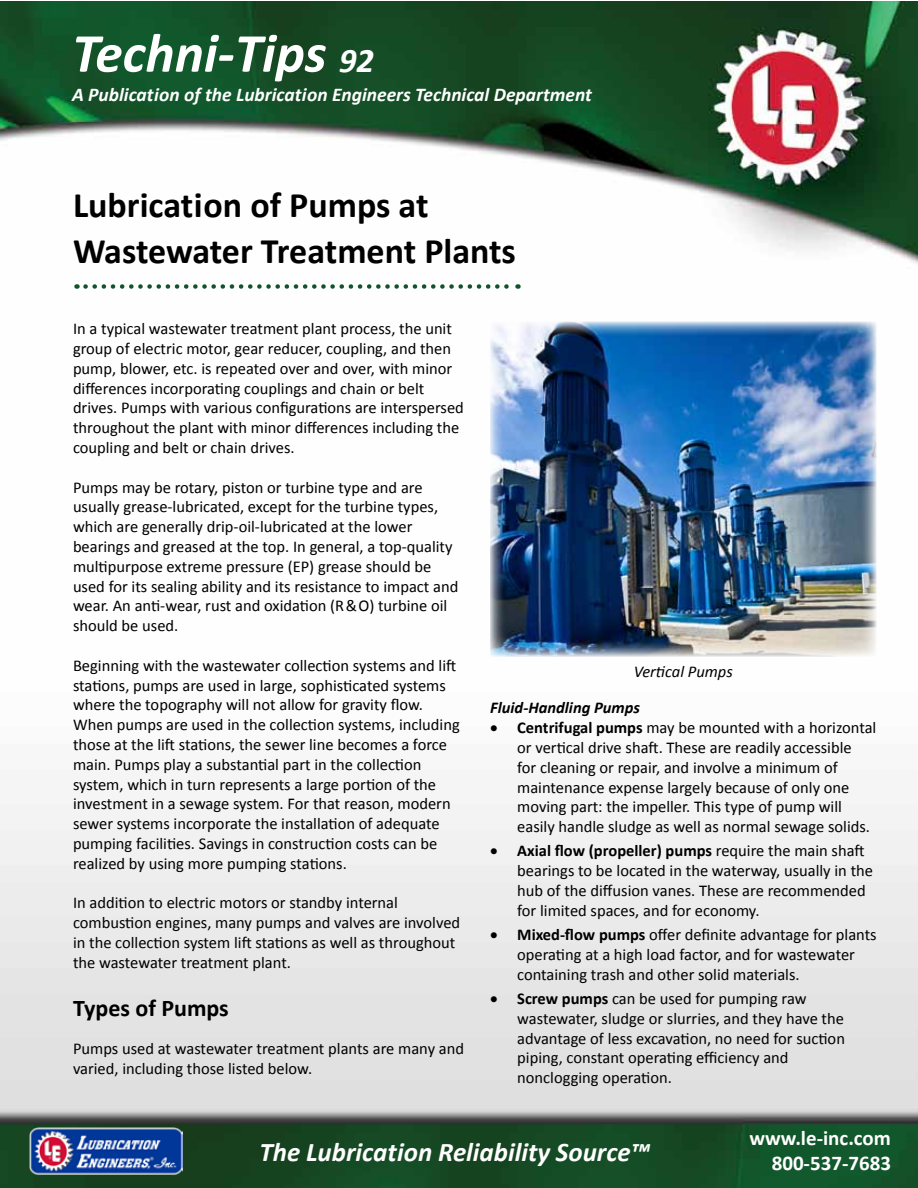
<style>
.page{position:relative;width:918px;height:1188px;background:#fff}
.page>*{position:absolute;margin:0;border:0;box-sizing:border-box;transform-origin:0 0}
.t1{font:italic 700 55.5px "Calibri";color:#fff}
.t2{font:700 36px/46.2px "Calibri";color:#000}
.t3{font:italic 700 27px "Calibri";color:#fff}
.t4{font:700 24px "Calibri";color:#000}
.t5{font:700 21px/25.2px "Calibri";color:#fff;text-align:right}
.t6{font:italic 700 19.5px "Calibri";color:#fff}
.t7{font:16.5px/19.8px "Calibri";color:#000}
.t8{font:italic 700 16.5px "Calibri";color:#000}
.t9{font:italic 16.5px "Calibri";color:#000}
.s1{font-size:34.5px}
.s2{font-weight:700}
</style>
<div class="page">
<img style="left:1px;top:1px;width:917px;height:1187px">
<svg style="left:86px;top:284px;width:433px;height:5px"></svg>
<img style="left:28px;top:1125px;width:154px;height:50px">
<img style="left:490px;top:322px;width:386px;height:335px">
<h1 class="t1" style="left:72px;top:18px;width:304px">Techni-Tips <span class="s1">92</span></h1>
<p class="t6" style="left:72px;top:82px;width:521px">A Publication of the Lubrication Engineers Technical Department</p>
<h2 class="t2" style="left:73px;top:182px;width:444px">Lubrication of Pumps at<br>Wastewater Treatment Plants</h2>
<p class="t7" style="left:73px;top:319px;width:392px">In a typical wastewater treatment plant process, the unit group of electric motor, gear reducer, coupling, and then pump, blower, etc. is repeated over and over, with minor differences incorporating couplings and chain or belt drives. Pumps with various configurations are interspersed throughout the plant with minor differences including the coupling and belt or chain drives.</p>
<p class="t7" style="left:73px;top:477px;width:387px">Pumps may be rotary, piston or turbine type and are usually grease-lubricated, except for the turbine types, which are generally drip-oil-lubricated at the lower bearings and greased at the top. In general, a top-quality multipurpose extreme pressure (EP) grease should be used for its sealing ability and its resistance to impact and wear. An anti-wear, rust and oxidation (R &amp; O) turbine oil should be used.</p>
<p class="t7" style="left:73px;top:655px;width:388px">Beginning with the wastewater collection systems and lift stations, pumps are used in large, sophisticated systems where the topography will not allow for gravity flow.<br>When pumps are used in the collection systems, including those at the lift stations, the sewer line becomes a force main. Pumps play a substantial part in the collection system, which in turn represents a large portion of the investment in a sewage system. For that reason, modern sewer systems incorporate the installation of adequate pumping facilities. Savings in construction costs can be realized by using more pumping stations.</p>
<p class="t7" style="left:73px;top:893px;width:389px">In addition to electric motors or standby internal combustion engines, many pumps and valves are involved in the collection system lift stations as well as throughout the wastewater treatment plant.</p>
<h3 class="t4" style="left:73px;top:993px;width:157px">Types of Pumps</h3>
<p class="t7" style="left:73px;top:1039px;width:393px">Pumps used at wastewater treatment plants are many and varied, including those listed below.</p>
<p class="t9" style="left:634px;top:660px;width:100px">Vertical Pumps</p>
<p class="t8" style="left:490px;top:697px;width:151px">Fluid-Handling Pumps</p>
<p class="t7" style="left:517px;top:718px;width:361px;text-indent:-27px">• <span class="s2">Centrifugal pumps</span> may be mounted with a horizontal or vertical drive shaft. These are readily accessible<br>for cleaning or repair, and involve a minimum of maintenance expense largely because of only one moving part: the impeller. This type of pump will easily handle sludge as well as normal sewage solids.</p>
<p class="t7" style="left:517px;top:841px;width:357px;text-indent:-27px">• <span class="s2">Axial flow (propeller) pumps</span> require the main shaft bearings to be located in the waterway, usually in the hub of the diffusion vanes. These are recommended for limited spaces, and for economy.</p>
<p class="t7" style="left:517px;top:925px;width:361px;text-indent:-27px">• <span class="s2">Mixed-flow pumps</span> offer definite advantage for plants operating at a high load factor, and for wastewater containing trash and other solid materials.</p>
<p class="t7" style="left:517px;top:989px;width:329px;text-indent:-27px">• <span class="s2">Screw pumps</span> can be used for pumping raw wastewater, sludge or slurries, and they have the advantage of less excavation, no need for suction piping, constant operating efficiency and nonclogging operation.</p>
<h3 class="t3" style="left:260px;top:1135px;width:392px">The Lubrication Reliability Source™</h3>
<p class="t5" style="left:749px;top:1125px;width:143px">www.le-inc.com<br>800-537-7683</p>
</div>
